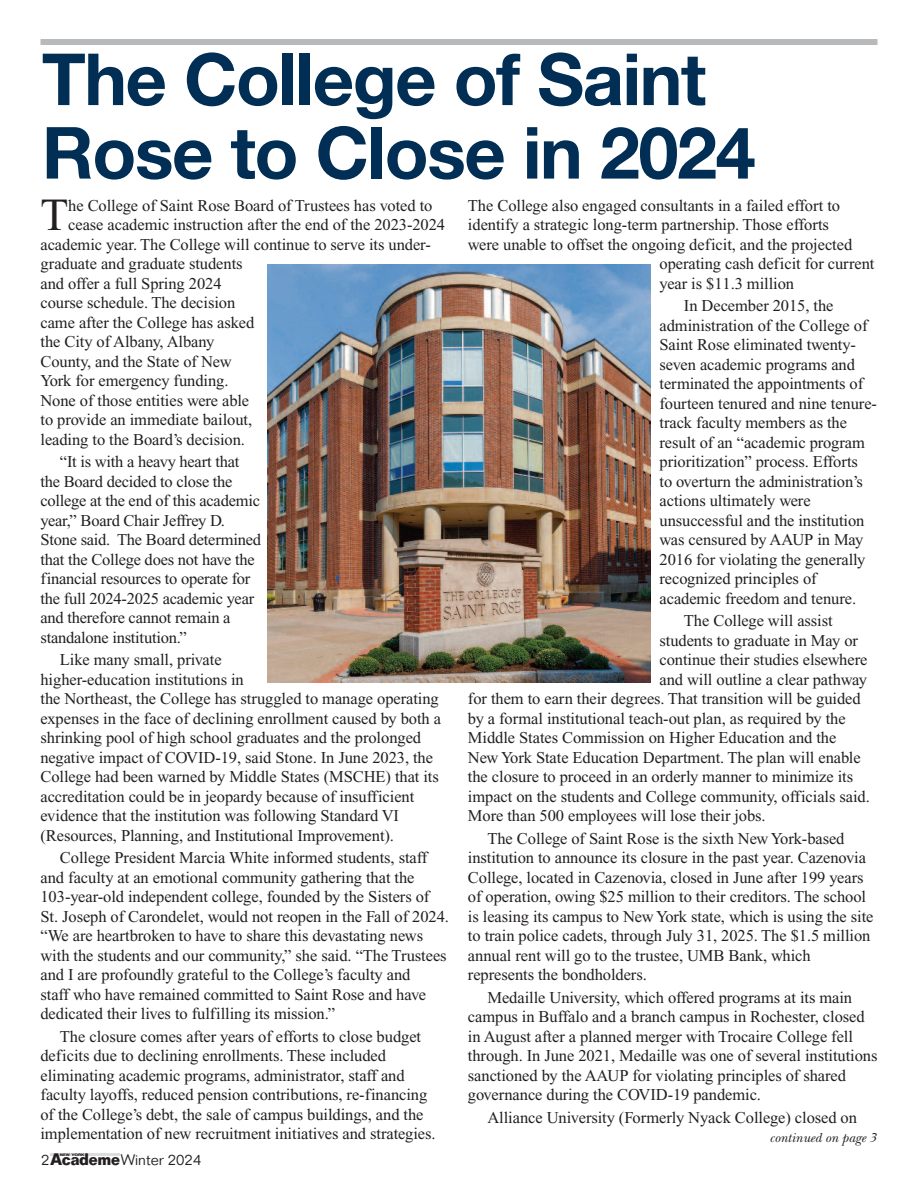
<style>
.page{position:relative;width:918px;height:1188px;background:#fff}
.page>*{position:absolute;margin:0;border:0;box-sizing:border-box;transform-origin:0 0}
.t1{font:700 72px/73.5px "Helvetica Neue";letter-spacing:-.02em;color:#002e54}
.t2{font:45.9px "Times New Roman";color:#231f20}
.t3{font:16.5px/19.5px "Times New Roman";letter-spacing:-.005em;color:#231f20}
.t4{font:300 15px "Folio";color:#231f20}
.t5{font:italic 13.5px "New Baskerville";color:#231f20}
.t6{font:700 3.45px "Folio";color:#231f20;scale:1.2 1}
.s1{font-weight:700;font-size:16.35px}
</style>
<div class="page">
<hr style="left:50px;top:1154px;width:69px;height:2px;background:#dcdddf">
<div style="left:40px;top:39px;width:838px;height:6px;background:#b8b9ba"></div>
<img style="left:268px;top:265px;width:383px;height:418px">
<h1 class="t1" style="left:42px;top:49px;width:715px">The College of Saint<br>Rose to Close in 2024</h1>
<h2 class="t2" style="left:40px;top:199px;width:30px">T</h2>
<p class="t3" style="left:68px;top:197px;width:366px">he College of Saint Rose Board of Trustees has voted to</p>
<p class="t3" style="left:468px;top:197px;width:374px">The College also engaged consultants in a failed effort to</p>
<p class="t3" style="left:468px;top:217px;width:363px">identify a strategic long-term partnership. Those efforts</p>
<p class="t3" style="left:468px;top:236px;width:386px">were unable to offset the ongoing deficit, and the projected</p>
<p class="t3" style="left:660px;top:256px;width:217px">operating cash deficit for current</p>
<p class="t3" style="left:660px;top:275px;width:136px">year is $11.3 million</p>
<p class="t3" style="left:660px;top:298px;width:219px;text-indent:24px">In December 2015, the administration of the College of<br>Saint Rose eliminated twenty&shy;seven academic programs and terminated the appointments of fourteen tenured and nine tenure&shy;track faculty members as the result of an “academic program prioritization” process. Efforts<br>to overturn the administration’s actions ultimately were unsuccessful and the institution was censured by AAUP in May<br>2016 for violating the generally recognized principles of academic freedom and tenure.</p>
<p class="t3" style="left:684px;top:613px;width:150px">The College will assist</p>
<p class="t3" style="left:660px;top:632px;width:200px">students to graduate in May or</p>
<p class="t3" style="left:660px;top:652px;width:209px">continue their studies elsewhere</p>
<p class="t3" style="left:660px;top:671px;width:209px">and will outline a clear pathway</p>
<p class="t3" style="left:468px;top:691px;width:394px">for them to earn their degrees. That transition will be guided</p>
<p class="t3" style="left:468px;top:710px;width:379px">by a formal institutional teach-out plan, as required by the</p>
<p class="t3" style="left:468px;top:730px;width:370px">Middle States Commission on Higher Education and the</p>
<p class="t3" style="left:468px;top:749px;width:394px">New York State Education Department. The plan will enable</p>
<p class="t3" style="left:468px;top:769px;width:387px">the closure to proceed in an orderly manner to minimize its</p>
<p class="t3" style="left:468px;top:788px;width:403px">impact on the students and College community, officials said.</p>
<p class="t3" style="left:468px;top:808px;width:299px">More than 500 employees will lose their jobs.</p>
<p class="t3" style="left:468px;top:830px;width:407px;text-indent:20px">The College of Saint Rose is the sixth New York-based institution to announce its closure in the past year. Cazenovia College, located in Cazenovia, closed in June after 199 years of operation, owing $25 million to their creditors. The school is leasing its campus to New York state, which is using the site to train police cadets, through July 31, 2025. The $1.5 million annual rent will go to the trustee, UMB Bank, which represents the bondholders.</p>
<p class="t3" style="left:468px;top:989px;width:411px;text-indent:20px">Medaille University, which offered programs at its main campus in Buffalo and a branch campus in Rochester, closed in August after a planned merger with Trocaire College fell through. In June 2021, Medaille was one of several institutions sanctioned by the AAUP for violating principles of shared governance during the COVID-19 pandemic.</p>
<p class="t3" style="left:487px;top:1109px;width:371px">Alliance University (Formerly Nyack College) closed on</p>
<p class="t5" style="left:770px;top:1132px;width:108px">continued on page 3</p>
<p class="t3" style="left:68px;top:217px;width:378px">cease academic instruction after the end of the 2023-2024</p>
<p class="t3" style="left:40px;top:236px;width:392px">academic year. The College will continue to serve its under-</p>
<p class="t3" style="left:40px;top:256px;width:204px">graduate and graduate students</p>
<p class="t3" style="left:40px;top:275px;width:183px">and offer a full Spring 2024</p>
<p class="t3" style="left:40px;top:295px;width:196px">course schedule. The decision</p>
<p class="t3" style="left:40px;top:314px;width:215px">came after the College has asked</p>
<p class="t3" style="left:40px;top:334px;width:176px">the City of Albany, Albany</p>
<p class="t3" style="left:40px;top:353px;width:193px">County, and the State of New</p>
<p class="t3" style="left:40px;top:373px;width:190px">York for emergency funding.</p>
<p class="t3" style="left:40px;top:392px;width:210px">None of those entities were able</p>
<p class="t3" style="left:40px;top:412px;width:213px">to provide an immediate bailout,</p>
<p class="t3" style="left:40px;top:431px;width:206px">leading to the Board’s decision.</p>
<p class="t3" style="left:40px;top:454px;width:222px;text-indent:20px">“It is with a heavy heart that the Board decided to close the college at the end of this academic year,” Board Chair Jeffrey D.<br>Stone said. The Board determined that the College does not have the financial resources to operate for the full 2024-2025 academic year and therefore cannot remain a standalone institution.”</p>
<p class="t3" style="left:40px;top:652px;width:402px;text-indent:20px">Like many small, private<br>higher-education institutions in<br>the Northeast, the College has struggled to manage operating expenses in the face of declining enrollment caused by both a shrinking pool of high school graduates and the prolonged negative impact of COVID-19, said Stone. In June 2023, the College had been warned by Middle States (MSCHE) that its accreditation could be in jeopardy because of insufficient evidence that the institution was following Standard VI (Resources, Planning, and Institutional Improvement).</p>
<p class="t3" style="left:40px;top:850px;width:410px;text-indent:20px">College President Marcia White informed students, staff and faculty at an emotional community gathering that the 103-year-old independent college, founded by the Sisters of St. Joseph of Carondelet, would not reopen in the Fall of 2024. “We are heartbroken to have to share this devastating news with the students and our community,” she said. “The Trustees and I are profoundly grateful to the College’s faculty and<br>staff who have remained committed to Saint Rose and have dedicated their lives to fulfilling its mission.”</p>
<p class="t3" style="left:40px;top:1028px;width:397px;text-indent:19px">The closure comes after years of efforts to close budget deficits due to declining enrollments. These included eliminating academic programs, administrator, staff and faculty layoffs, reduced pension contributions, re-financing of the College’s debt, the sale of campus buildings, and the implementation of new recruitment initiatives and strategies.</p>
<p class="t4" style="left:41px;top:1154px;width:162px">2<span class="s1">Academe</span>Winter 2024</p>
<p class="t6" style="left:60px;top:1154px;width:22px">NEW YORK</p>
</div>
